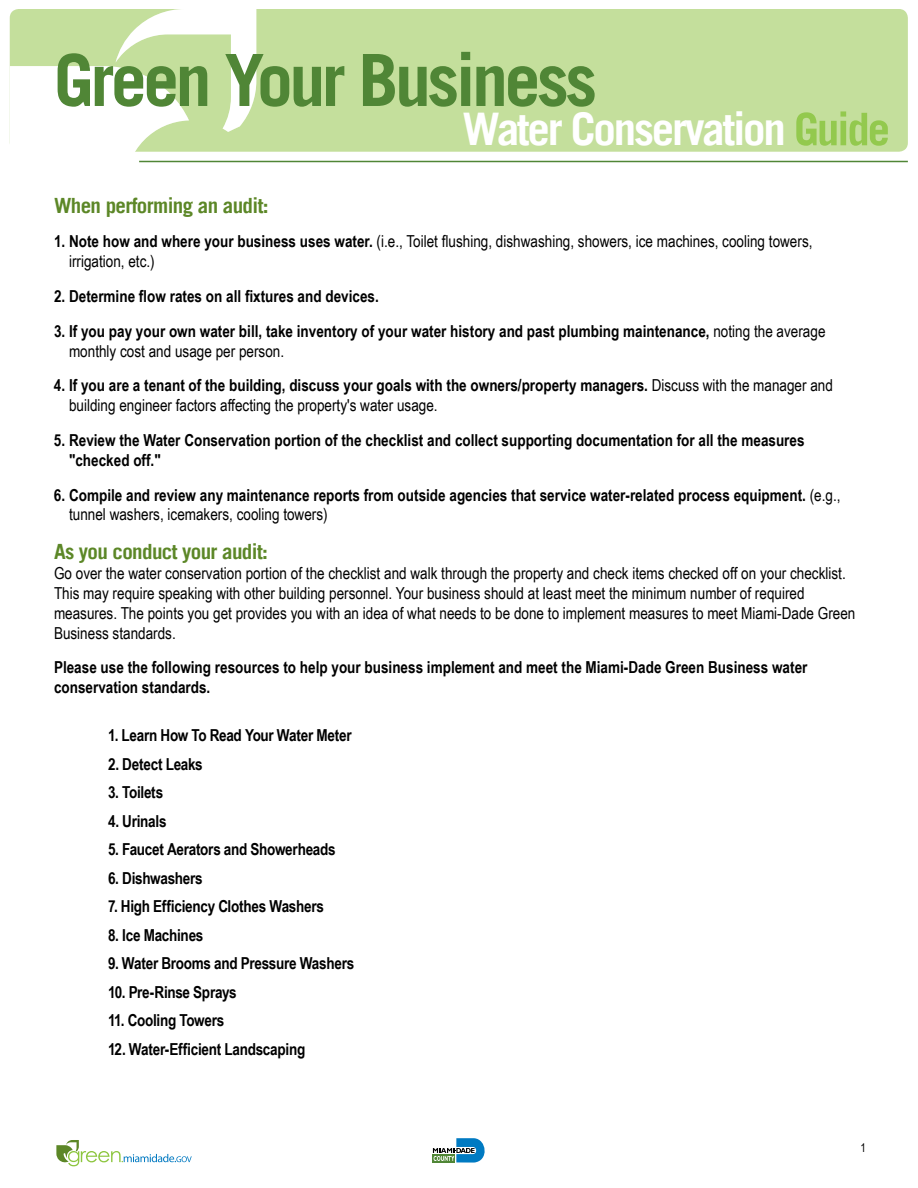
<style>
.page{position:relative;width:918px;height:1188px;background:#fff}
.page>*{position:absolute;margin:0;border:0;box-sizing:border-box;transform-origin:0 0}
.t1{font:700 72px "Trade Gothic LT";letter-spacing:-.05em;color:#508636}
.t2{font:700 45px "Trade Gothic LT";letter-spacing:-.05em;color:#fff}
.t3{font:700 21px "Trade Gothic LT";letter-spacing:-.03em;color:#5c8727}
.t4{font:700 16.5px/19.8px "Arial Narrow";color:#000}
.t5{font:16.5px/19.8px "Arial Narrow";color:#000}
.t6{font:700 16.5px "Arial Narrow";letter-spacing:-.02em;color:#000}
.t7{font:12px "Arial Narrow";color:#000}
.s1{font-weight:700}
.s2{font-weight:400}
</style>
<div class="page">
<div style="left:10px;top:9px;width:898px;height:143px;background:#c4df9c;border-radius:9px"></div>
<svg style="left:10px;top:9px;width:246px;height:154px;fill:#fff"></svg>
<hr style="left:139px;top:161px;width:769px;height:1px;background:#508636">
<svg style="left:56px;top:1140px;width:136px;height:26px"></svg>
<svg style="left:433px;top:1138px;width:52px;height:24px"></svg>
<h1 class="t1" style="left:54px;top:36px;width:545px">Green Your Business</h1>
<h2 class="t2" style="left:463px;top:102px;width:429px">Water Conservation Guide</h2>
<p class="t3" style="left:54px;top:192px;width:216px">When performing an audit:</p>
<p class="t5" style="left:69px;top:231px;width:745px;text-indent:-15px"><span class="s1">1. Note how and where your business uses water.</span> (i.e., Toilet flushing, dishwashing, showers, ice machines, cooling towers, irrigation, etc.)</p>
<p class="t4" style="left:54px;top:285px;width:326px">2. Determine flow rates on all fixtures and devices.</p>
<p class="t4" style="left:69px;top:320px;width:758px;text-indent:-15px">3. If you pay your own water bill, take inventory of your water history and past plumbing maintenance, <span class="s2">noting the average monthly cost and usage per person.</span></p>
<p class="t5" style="left:69px;top:375px;width:765px;text-indent:-15px"><span class="s1">4. If you are a tenant of the building, discuss your goals with the owners/property managers.</span> Discuss with the manager and building engineer factors affecting the property's water usage.</p>
<p class="t4" style="left:69px;top:429px;width:737px;text-indent:-15px">5. Review the Water Conservation portion of the checklist and collect supporting documentation for all the measures "checked off."</p>
<p class="t4" style="left:69px;top:484px;width:773px;text-indent:-15px">6. Compile and review any maintenance reports from outside agencies that service water-related process equipment. <span class="s2">(e.g., tunnel washers, icemakers, cooling towers)</span></p>
<p class="t3" style="left:54px;top:539px;width:216px">As you conduct your audit:</p>
<p class="t5" style="left:54px;top:563px;width:803px">Go over the water conservation portion of the checklist and walk through the property and check items checked off on your checklist.<br>This may require speaking with other building personnel. Your business should at least meet the minimum number of required measures. The points you get provides you with an idea of what needs to be done to implement measures to meet Miami-Dade Green Business standards.</p>
<p class="t4" style="left:54px;top:657px;width:755px">Please use the following resources to help your business implement and meet the Miami-Dade Green Business water conservation standards.</p>
<p class="t4" style="left:108px;top:725px;width:245px">1. Learn How To Read Your Water Meter</p>
<p class="t4" style="left:108px;top:753px;width:96px">2. Detect Leaks</p>
<p class="t4" style="left:108px;top:782px;width:57px">3. Toilets</p>
<p class="t4" style="left:108px;top:810px;width:60px">4. Urinals</p>
<p class="t4" style="left:108px;top:839px;width:229px">5. Faucet Aerators and Showerheads</p>
<p class="t4" style="left:108px;top:867px;width:96px">6. Dishwashers</p>
<p class="t4" style="left:108px;top:896px;width:218px">7. High Efficiency Clothes Washers</p>
<p class="t4" style="left:108px;top:924px;width:97px">8. Ice Machines</p>
<p class="t4" style="left:108px;top:953px;width:248px">9. Water Brooms and Pressure Washers</p>
<p class="t6" style="left:108px;top:980px;width:130px">10. Pre-Rinse Sprays</p>
<p class="t6" style="left:108px;top:1008px;width:118px">11. Cooling Towers</p>
<p class="t4" style="left:108px;top:1038px;width:199px">12. Water-Efficient Landscaping</p>
<p class="t7" style="left:860px;top:1139px;width:7px">1</p>
</div>
